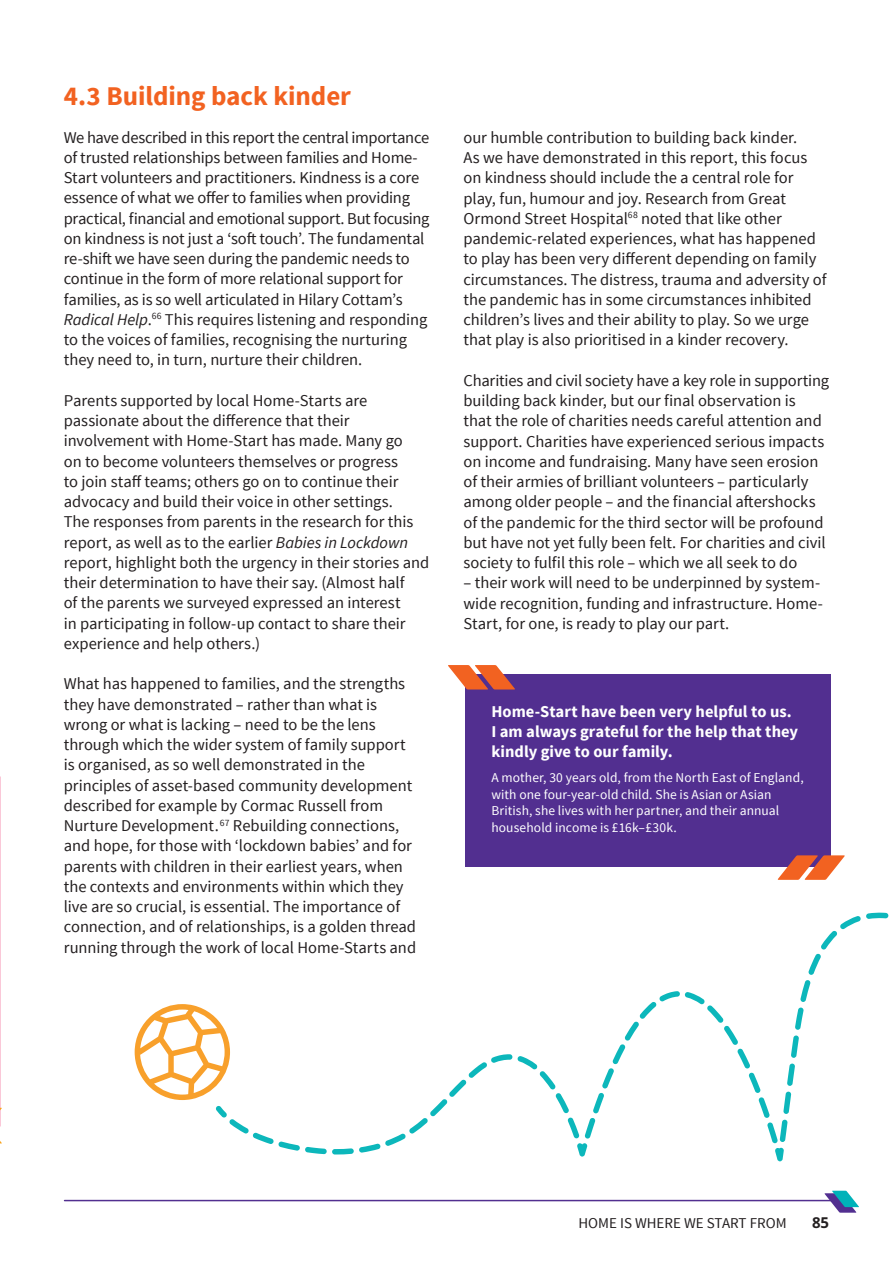
<style>
.page{position:relative;width:893px;height:1263px;background:#fff}
.page>*{position:absolute;margin:0;border:0;box-sizing:border-box;transform-origin:0 0}
.t1{font:700 27px "Source Sans Pro";letter-spacing:-.005em;color:#f26221}
.t2{font:16.5px/20.2px "Source Sans Pro";letter-spacing:-.005em;color:#231f20}
.t3{font:700 16.5px/20.2px "Source Sans Pro";color:#fff}
.t4{font:15px "Source Sans Pro";color:#231f20}
.t5{font:700 15px "Noto Sans";color:#231f20}
.t6{font:13.5px/16.5px "Source Sans Pro";letter-spacing:.005em;color:#fff}
.s1{font-style:italic}
</style>
<div class="page">
<hr style="left:65px;top:1200px;width:770px;height:1px;background:#522f90">
<svg style="left:824px;top:1191px;width:35px;height:22px"></svg>
<div style="left:465px;top:675px;width:366px;height:192px;background:#522f90"></div>
<svg style="left:448px;top:665px;width:67px;height:24px"></svg>
<svg style="left:778px;top:855px;width:67px;height:25px"></svg>
<svg style="left:0;top:1108px;width:2px;height:35px"></svg>
<svg style="left:135px;top:912px;width:753px;height:249px"></svg>
<h1 class="t1" style="left:64px;top:79px;width:289px">4.3 Building back kinder</h1>
<p class="t2" style="left:64px;top:127px;width:367px">We have described in this report the central importance of trusted relationships between families and Home-Start volunteers and practitioners. Kindness is a core essence of what we offer to families when providing practical, financial and emotional support. But focusing on kindness is not just a ‘soft touch’. The fundamental re-shift we have seen during the pandemic needs to continue in the form of more relational support for families, as is so well articulated in Hilary Cottam’s <span class="s1">Radical Help</span>.<sup>66</sup> This requires listening and responding to the voices of families, recognising the nurturing they need to, in turn, nurture their children.</p>
<p class="t2" style="left:64px;top:390px;width:367px">Parents supported by local Home-Starts are passionate about the difference that their involvement with Home-Start has made. Many go<br>on to become volunteers themselves or progress<br>to join staff teams; others go on to continue their advocacy and build their voice in other settings.<br>The responses from parents in the research for this report, as well as to the earlier <span class="s1">Babies in Lockdown </span>report, highlight both the urgency in their stories and their determination to have their say. (Almost half<br>of the parents we surveyed expressed an interest<br>in participating in follow-up contact to share their experience and help others.)</p>
<p class="t2" style="left:64px;top:674px;width:354px">What has happened to families, and the strengths they have demonstrated – rather than what is wrong or what is lacking – need to be the lens through which the wider system of family support is organised, as so well demonstrated in the principles of asset-based community development described for example by Cormac Russell from Nurture Development.<sup>67</sup> Rebuilding connections, and hope, for those with ‘lockdown babies’ and for parents with children in their earliest years, when the contexts and environments within which they live are so crucial, is essential. The importance of connection, and of relationships, is a golden thread running through the work of local Home-Starts and</p>
<p class="t2" style="left:463px;top:128px;width:365px">our humble contribution to building back kinder.<br>As we have demonstrated in this report, this focus on kindness should include the a central role for play, fun, humour and joy. Research from Great Ormond Street Hospital<sup>68</sup> noted that like other pandemic-related experiences, what has happened to play has been very different depending on family circumstances. The distress, trauma and adversity of the pandemic has in some circumstances inhibited children’s lives and their ability to play. So we urge that play is also prioritised in a kinder recovery.</p>
<p class="t2" style="left:463px;top:371px;width:367px">Charities and civil society have a key role in supporting building back kinder, but our final observation is<br>that the role of charities needs careful attention and support. Charities have experienced serious impacts on income and fundraising. Many have seen erosion of their armies of brilliant volunteers – particularly among older people – and the financial aftershocks of the pandemic for the third sector will be profound but have not yet fully been felt. For charities and civil society to fulfil this role – which we all seek to do</p>
<p class="t2" style="left:463px;top:573px;width:361px">– their work will need to be underpinned by system&shy;wide recognition, funding and infrastructure. Home-<br>Start, for one, is ready to play our part.</p>
<p class="t3" style="left:491px;top:702px;width:308px">Home-Start have been very helpful to us.<br>I am always grateful for the help that they kindly give to our family.</p>
<p class="t6" style="left:491px;top:770px;width:314px">A mother, 30 years old, from the North East of England, with one four-year-old child. She is Asian or Asian British, she lives with her partner, and their annual household income is £16k–£30k.</p>
<p class="t4" style="left:578px;top:1214px;width:210px">HOME IS WHERE WE START FROM</p>
<p class="t5" style="left:812px;top:1212px;width:19px">85</p>
</div>
